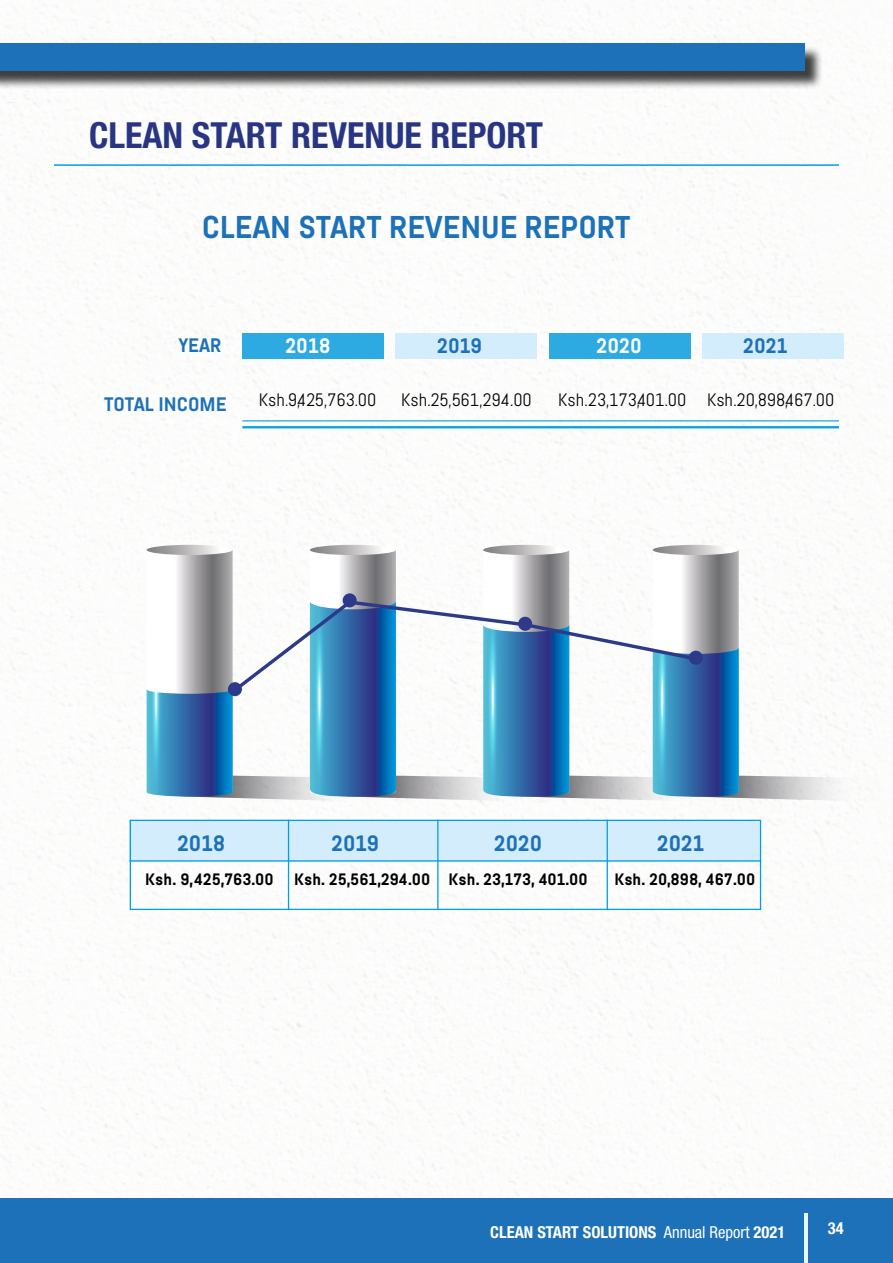
<style>
.page{position:relative;width:893px;height:1263px;background:#fff}
.page>*{position:absolute;margin:0;border:0;box-sizing:border-box;transform-origin:0 0}
.t1{font:700 condensed 36px "Helvetica Neue LT Std";color:#283583}
.t2{font:700 31.5px "Abel Pro";color:#1d71b8}
.t3{font:700 22.2px "Abel Pro";color:#1d71b8}
.t4{font:700 21px "Abel Pro";color:#fffef8}
.t5{font:700 21px "Abel Pro";color:#1d71b8}
.t6{font:700 19.5px "Abel Pro";color:#1d71b8}
.t7{font:18px "Abel Pro";color:#000}
.t8{font:700 16.5px "Abel Pro";color:#000}
.t9{font:700 condensed 16.5px "Helvetica Neue LT Std";color:#fff}
.s1{font-weight:400}
</style>
<div class="page">
<div style="left:0;top:45px;width:823px;height:44px;background:#000;opacity:.75"></div>
<div style="left:0;top:43px;width:804px;height:28px;background:#1d71b8"></div>
<div style="left:0;top:1198px;width:893px;height:65px;background:#1d71b8"></div>
<hr style="left:54px;top:164px;width:785px;height:2px;background:#009fe3">
<hr style="left:242px;top:420px;width:597px;height:1px;background:#009fe3">
<hr style="left:242px;top:426px;width:597px;height:2px;background:#009fe3">
<div style="left:242px;top:333px;width:142px;height:25px;background:#2daae1"></div>
<div style="left:549px;top:333px;width:141px;height:25px;background:#2daae1"></div>
<div style="left:396px;top:333px;width:141px;height:25px;background:#d4edfc"></div>
<div style="left:130px;top:820px;width:631px;height:41px;background:#d4edfc"></div>
<div style="left:702px;top:333px;width:142px;height:25px;background:#d4edfc"></div>
<hr style="left:130px;top:860px;width:631px;height:1px;background:#009fe3">
<div style="left:130px;top:820px;width:631px;height:90px;border:1px solid #009fe3"></div>
<hr style="left:288px;top:820px;width:1px;height:90px;background:#009fe3">
<hr style="left:437px;top:820px;width:1px;height:90px;background:#009fe3">
<hr style="left:607px;top:820px;width:1px;height:90px;background:#009fe3">
<svg style="left:147px;top:545px;width:733px;height:264px"></svg>
<div style="left:228px;top:682px;width:14px;height:14px;background:#2d3989;border-radius:50%"></div>
<div style="left:343px;top:593px;width:14px;height:14px;background:#2d3989;border-radius:50%"></div>
<div style="left:518px;top:617px;width:14px;height:14px;background:#2d3989;border-radius:50%"></div>
<div style="left:689px;top:651px;width:14px;height:14px;background:#2d3989;border-radius:50%"></div>
<hr style="left:804px;top:1214px;width:3px;height:49px;background:#e8f5f9">
<h1 class="t1" style="left:89px;top:113px;width:455px">CLEAN START REVENUE REPORT</h1>
<h2 class="t2" style="left:202px;top:206px;width:430px">CLEAN START REVENUE REPORT</h2>
<p class="t6" style="left:178px;top:331px;width:45px">YEAR</p>
<p class="t5" style="left:437px;top:331px;width:47px">2019</p>
<p class="t4" style="left:285px;top:331px;width:47px">2018</p>
<p class="t4" style="left:596px;top:331px;width:47px">2020</p>
<p class="t5" style="left:743px;top:331px;width:46px">2021</p>
<p class="t6" style="left:104px;top:390px;width:124px">TOTAL INCOME</p>
<p class="t7" style="left:259px;top:388px;width:119px">Ksh.9,425,763.00</p>
<p class="t7" style="left:401px;top:388px;width:132px">Ksh.25,561,294.00</p>
<p class="t7" style="left:558px;top:388px;width:278px">Ksh.23,173,401.00 Ksh.20,898,467.00</p>
<p class="t3" style="left:177px;top:827px;width:49px">2018</p>
<p class="t3" style="left:332px;top:827px;width:49px">2019</p>
<p class="t3" style="left:494px;top:827px;width:50px">2020</p>
<p class="t3" style="left:657px;top:827px;width:48px">2021</p>
<p class="t8" style="left:145px;top:867px;width:444px">Ksh. 9, 425,763.00 Ksh. 25,561,294.00 Ksh. 23,173, 401.00</p>
<p class="t8" style="left:614px;top:867px;width:142px">Ksh. 20,898, 467.00</p>
<p class="t9" style="left:490px;top:1222px;width:296px">CLEAN START SOLUTIONS <span class="s1">Annual Report</span> 2021</p>
<p class="t9" style="left:828px;top:1218px;width:17px">34</p>
</div>
